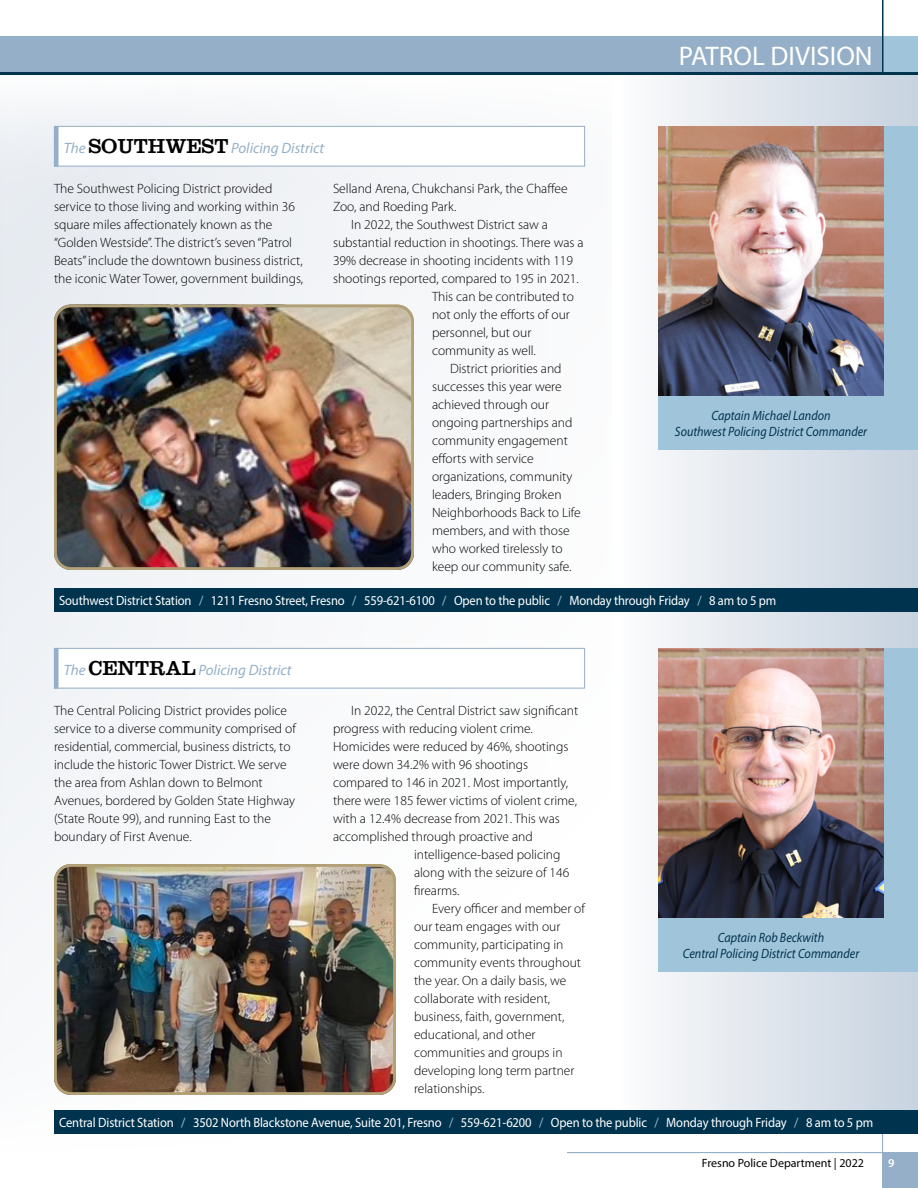
<style>
.page{position:relative;width:918px;height:1188px;background:#fff}
.page>*{position:absolute;margin:0;border:0;box-sizing:border-box;transform-origin:0 0}
.t1{font:27px "Myriad Pro";color:#fff}
.SecDesc__Myraid_MM_S{font:italic 15px "Myriad Pro";color:#94afc7}
.text_Myriad_Light_no{font:300 13.5px/18px "Myriad Pro";color:#000}
.t2{font:13.5px "Myriad Pro";letter-spacing:-.01em;color:#fff;scale:.93 1}
.PhotoCap_MyriadMM_BD{font:italic 13.5px "Myriad Pro";color:#00334e;scale:.9 1}
.t3{font:12px "Myriad Pro";color:#000}
.t4{font:600 12px "Myriad Pro";color:#fff}
.s1{font-family:"Clarendon";font-style:normal;font-size:21px;color:#000}
.s2{color:#a0c4da}
</style>
<div class="page">
<div style="left:0;top:72px;width:918px;height:1080px;background:linear-gradient(to right,#f0f2f6,#fff)"></div>
<div style="left:612px;top:75px;width:306px;height:1059px;background:linear-gradient(to right,#fdfdfd,#c7d2df)"></div>
<div style="left:658px;top:648px;width:260px;height:324px;background:#a0c4da"></div>
<div style="left:658px;top:126px;width:260px;height:324px;background:#a0c4da"></div>
<img style="left:658px;top:648px;width:225px;height:270px">
<div style="left:54px;top:648px;width:531px;height:40px;background:#fff"></div>
<div style="left:54px;top:648px;width:531px;height:40px;border:1px solid #94afc7"></div>
<hr style="left:54px;top:648px;width:4px;height:40px;background:#94afc7">
<div style="left:54px;top:126px;width:531px;height:40px;background:#fff"></div>
<div style="left:54px;top:126px;width:531px;height:40px;border:1px solid #94afc7"></div>
<hr style="left:54px;top:126px;width:4px;height:40px;background:#94afc7">
<img style="left:658px;top:126px;width:225px;height:270px">
<img style="left:54px;top:304px;width:360px;height:266px">
<div style="left:54px;top:304px;width:360px;height:266px;border:3px solid #b2a077;border-radius:16px"></div>
<img style="left:54px;top:864px;width:342px;height:231px">
<div style="left:54px;top:864px;width:342px;height:231px;border:3px solid #b2a077;border-radius:16px"></div>
<div style="left:54px;top:1110px;width:864px;height:24px;background:#00334e"></div>
<div style="left:54px;top:588px;width:864px;height:24px;background:#00334e"></div>
<div style="left:882px;top:1152px;width:36px;height:36px;background:#94afc7"></div>
<svg style="left:882px;top:1134px;width:1px;height:18px"></svg>
<hr style="left:567px;top:1152px;width:315px;height:1px;background:#94afc7">
<div style="left:0;top:36px;width:918px;height:36px;background:#94afc7"></div>
<hr style="left:0;top:72px;width:918px;height:3px;background:#00334e">
<div style="left:882px;top:36px;width:36px;height:36px;background:#a0c4da"></div>
<hr style="left:882px;top:0;width:2px;height:73px;background:#00334e">
<p class="SecDesc__Myraid_MM_S" style="left:64px;top:139px;width:262px">The <span class="s1">SOUTHWEST</span> Policing District</p>
<p class="text_Myriad_Light_no" style="left:54px;top:180px;width:251px">The Southwest Policing District provided service to those living and working within 36 square miles affectionately known as the “Golden Westside”. The district’s seven “Patrol Beats” include the downtown business district, the iconic Water Tower, government buildings,</p>
<p class="text_Myriad_Light_no" style="left:333px;top:180px;width:236px">Selland Arena, Chukchansi Park, the Chaffee<br>Zoo, and Roeding Park.</p>
<p class="text_Myriad_Light_no" style="left:351px;top:216px;width:199px">In 2022, the Southwest District saw a</p>
<p class="text_Myriad_Light_no" style="left:333px;top:234px;width:252px">substantial reduction in shootings. There was a</p>
<p class="text_Myriad_Light_no" style="left:333px;top:252px;width:242px">39% decrease in shooting incidents with 119</p>
<p class="text_Myriad_Light_no" style="left:333px;top:270px;width:247px">shootings reported, compared to 195 in 2021.</p>
<p class="text_Myriad_Light_no" style="left:432px;top:288px;width:143px">This can be contributed to</p>
<p class="text_Myriad_Light_no" style="left:432px;top:306px;width:139px">not only the efforts of our</p>
<p class="text_Myriad_Light_no" style="left:432px;top:324px;width:101px">personnel, but our</p>
<p class="text_Myriad_Light_no" style="left:432px;top:342px;width:106px">community as well.</p>
<p class="text_Myriad_Light_no" style="left:432px;top:360px;width:150px;text-indent:18px">District priorities and successes this year were achieved through our ongoing partnerships and community engagement efforts with service organizations, community leaders, Bringing Broken<br>Neighborhoods Back to Life members, and with those who worked tirelessly to keep our community safe.</p>
<h1 class="t1" style="left:679px;top:40px;width:195px">PATROL DIVISION</h1>
<p class="PhotoCap_MyriadMM_BD" style="left:711px;top:407px;width:134px">Captain Michael Landon</p>
<p class="PhotoCap_MyriadMM_BD" style="left:675px;top:423px;width:215px">Southwest Policing District Commander</p>
<p class="t2" style="left:59px;top:592px;width:773px">Southwest District Station <span class="s2">/</span> 1211 Fresno Street, Fresno <span class="s2">/</span> 559-621-6100 <span class="s2">/</span> Open to the public <span class="s2">/</span> Monday through Friday <span class="s2">/</span> 8 am to 5 pm</p>
<p class="SecDesc__Myraid_MM_S" style="left:64px;top:661px;width:229px">The <span class="s1">CENTRAL</span> Policing District</p>
<p class="text_Myriad_Light_no" style="left:54px;top:702px;width:243px">The Central Policing District provides police service to a diverse community comprised of residential, commercial, business districts, to include the historic Tower District. We serve the area from Ashlan down to Belmont Avenues, bordered by Golden State Highway (State Route 99), and running East to the boundary of First Avenue.</p>
<p class="text_Myriad_Light_no" style="left:351px;top:702px;width:229px">In 2022, the Central District saw significant</p>
<p class="text_Myriad_Light_no" style="left:333px;top:720px;width:201px">progress with reducing violent crime.</p>
<p class="text_Myriad_Light_no" style="left:333px;top:738px;width:237px">Homicides were reduced by 46%, shootings</p>
<p class="text_Myriad_Light_no" style="left:333px;top:756px;width:197px">were down 34.2% with 96 shootings</p>
<p class="text_Myriad_Light_no" style="left:333px;top:774px;width:237px">compared to 146 in 2021. Most importantly,</p>
<p class="text_Myriad_Light_no" style="left:333px;top:792px;width:246px">there were 185 fewer victims of violent crime,</p>
<p class="text_Myriad_Light_no" style="left:333px;top:810px;width:228px">with a 12.4% decrease from 2021. This was</p>
<p class="text_Myriad_Light_no" style="left:333px;top:828px;width:201px">accomplished through proactive and</p>
<p class="text_Myriad_Light_no" style="left:414px;top:846px;width:148px">intelligence-based policing</p>
<p class="text_Myriad_Light_no" style="left:414px;top:864px;width:157px">along with the seizure of 146</p>
<p class="text_Myriad_Light_no" style="left:414px;top:882px;width:47px">firearms.</p>
<p class="text_Myriad_Light_no" style="left:414px;top:900px;width:172px;text-indent:18px">Every officer and member of our team engages with our community, participating in community events throughout the year. On a daily basis, we collaborate with resident, business, faith, government, educational, and other communities and groups in developing long term partner relationships.</p>
<p class="PhotoCap_MyriadMM_BD" style="left:718px;top:929px;width:120px">Captain Rob Beckwith</p>
<p class="PhotoCap_MyriadMM_BD" style="left:683px;top:945px;width:198px">Central Policing District Commander</p>
<p class="t2" style="left:59px;top:1114px;width:877px">Central District Station <span class="s2">/</span> 3502 North Blackstone Avenue, Suite 201, Fresno <span class="s2">/</span> 559-621-6200 <span class="s2">/</span> Open to the public <span class="s2">/</span> Monday through Friday <span class="s2">/</span> 8 am to 5 pm</p>
<p class="t3" style="left:702px;top:1156px;width:164px">Fresno Police Department | 2022</p>
<p class="t4" style="left:888px;top:1155px;width:8px">9</p>
</div>
